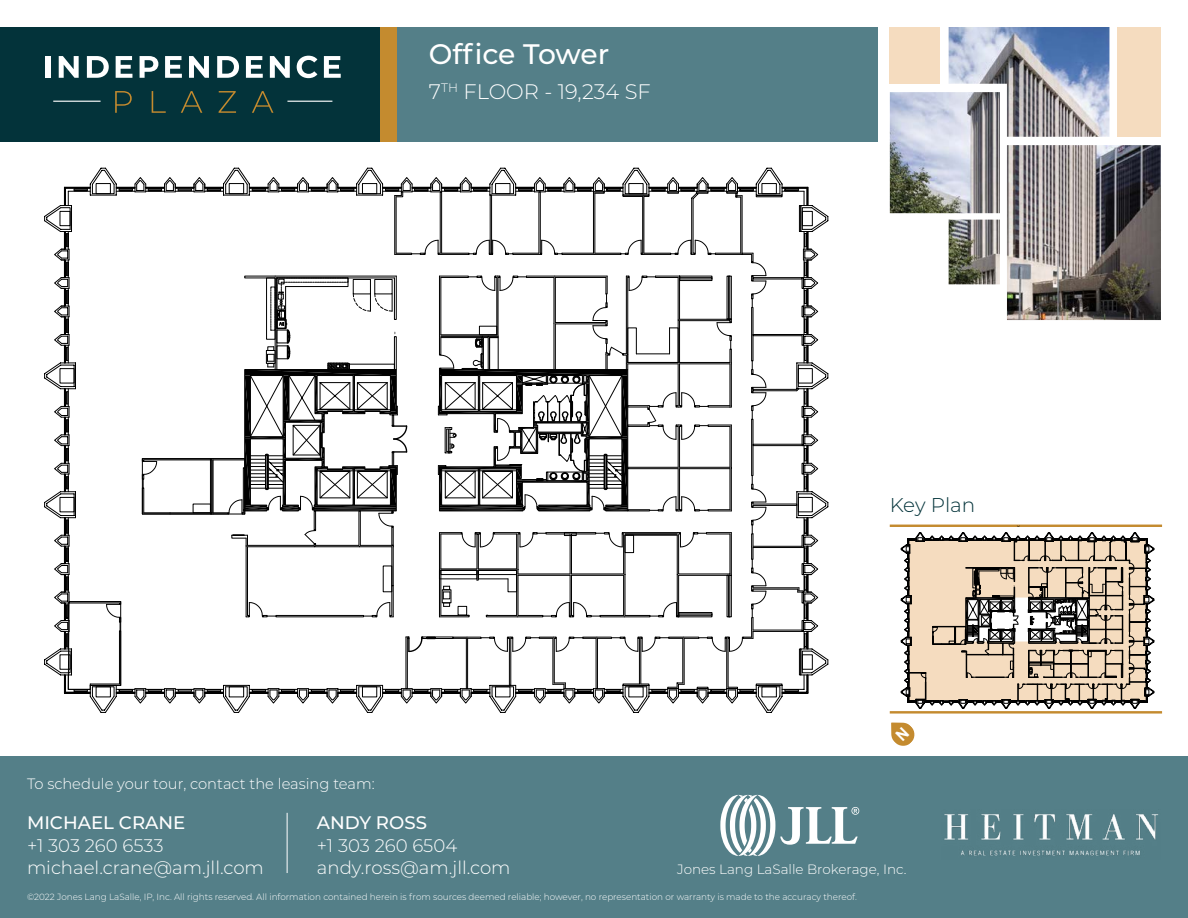
<style>
.page{position:relative;width:1188px;height:918px;background:#fff}
.page>*{position:absolute;margin:0;border:0;box-sizing:border-box;transform-origin:0 0}
.t1{font:500 28.2px "Montserrat";letter-spacing:-.01em;color:#fff}
.t2{font:300 21px "Montserrat";color:#fff}
.t3{font:300 19.95px "Montserrat";color:#03333a}
.t4{font:300 18.15px/22.6px "Montserrat";color:#fff}
.t5{font:500 18.15px "Montserrat";color:#fff}
.t6{font:300 15px "Montserrat";color:#fff}
.t7{font:300 13.5px "Montserrat";color:#fff}
.t8{font:300 9px "Montserrat";color:#fff}
</style>
<div class="page">
<div style="left:0;top:756px;width:1188px;height:162px;background:#547f88"></div>
<div style="left:388px;top:27px;width:490px;height:114px;background:#547f88"></div>
<img style="left:890px;top:27px;width:271px;height:293px">
<div style="left:890px;top:27px;width:50px;height:57px;background:#f5dcbf"></div>
<div style="left:1117px;top:27px;width:44px;height:110px;background:#f5dcbf"></div>
<div style="left:0;top:27px;width:388px;height:114px;background:#03333a"></div>
<div style="left:45px;top:56px;width:5px;height:22px;background:#fff"></div>
<svg style="left:59px;top:56px;width:20px;height:22px"></svg>
<svg style="left:87px;top:56px;width:22px;height:22px"></svg>
<svg style="left:116px;top:56px;width:16px;height:22px"></svg>
<svg style="left:140px;top:56px;width:18px;height:22px"></svg>
<svg style="left:165px;top:56px;width:17px;height:22px"></svg>
<svg style="left:189px;top:56px;width:20px;height:22px"></svg>
<svg style="left:217px;top:56px;width:22px;height:22px"></svg>
<svg style="left:246px;top:56px;width:17px;height:22px"></svg>
<svg style="left:270px;top:56px;width:20px;height:22px"></svg>
<svg style="left:297px;top:56px;width:20px;height:22px"></svg>
<svg style="left:324px;top:56px;width:17px;height:22px"></svg>
<svg style="left:115px;top:91px;width:17px;height:22px"></svg>
<svg style="left:152px;top:91px;width:14px;height:22px"></svg>
<svg style="left:181px;top:91px;width:21px;height:22px"></svg>
<svg style="left:219px;top:91px;width:17px;height:22px"></svg>
<svg style="left:252px;top:91px;width:21px;height:22px"></svg>
<hr style="left:287px;top:101px;width:45px;height:1px;background:#fff">
<hr style="left:53px;top:101px;width:48px;height:1px;background:#fff">
<hr style="left:287px;top:813px;width:1px;height:60px;background:#fff">
<hr style="left:890px;top:525px;width:272px;height:2px;background:#c48b2f">
<hr style="left:890px;top:711px;width:272px;height:3px;background:#c48b2f">
<div style="left:380px;top:27px;width:17px;height:114px;background:#c48b2f"></div>
<img style="left:944px;top:814px;width:215px;height:42px">
<svg style="left:720px;top:795px;width:139px;height:61px"></svg>
<svg style="left:44px;top:167px;width:785px;height:546px"></svg>
<svg style="left:901px;top:526px;width:253px;height:183px"></svg>
<svg style="left:891px;top:723px;width:24px;height:23px"></svg>
<h1 class="t1" style="left:429px;top:34px;width:182px">Office Tower</h1>
<h2 class="t2" style="left:429px;top:77px;width:223px">7<sup>TH</sup> FLOOR - 19,234 SF</h2>
<h3 class="t6" style="left:27px;top:774px;width:349px">To schedule your tour, contact the leasing team:</h3>
<h3 class="t5" style="left:27px;top:810px;width:160px">MICHAEL CRANE</h3>
<h3 class="t4" style="left:27px;top:833px;width:238px">+1 303 260 6533 michael.crane@am.jll.com</h3>
<h3 class="t5" style="left:317px;top:810px;width:112px">ANDY ROSS</h3>
<h3 class="t4" style="left:317px;top:833px;width:195px">+1 303 260 6504 andy.ross@am.jll.com</h3>
<h3 class="t3" style="left:890px;top:492px;width:87px">Key Plan</h3>
<h3 class="t7" style="left:677px;top:860px;width:231px">Jones Lang LaSalle Brokerage, Inc.</h3>
<p class="t8" style="left:27px;top:890px;width:831px">©2022 Jones Lang LaSalle, IP, Inc. All rights reserved. All information contained herein is from sources deemed reliable; however, no representation or warranty is made to the accuracy thereof.</p>
</div>
